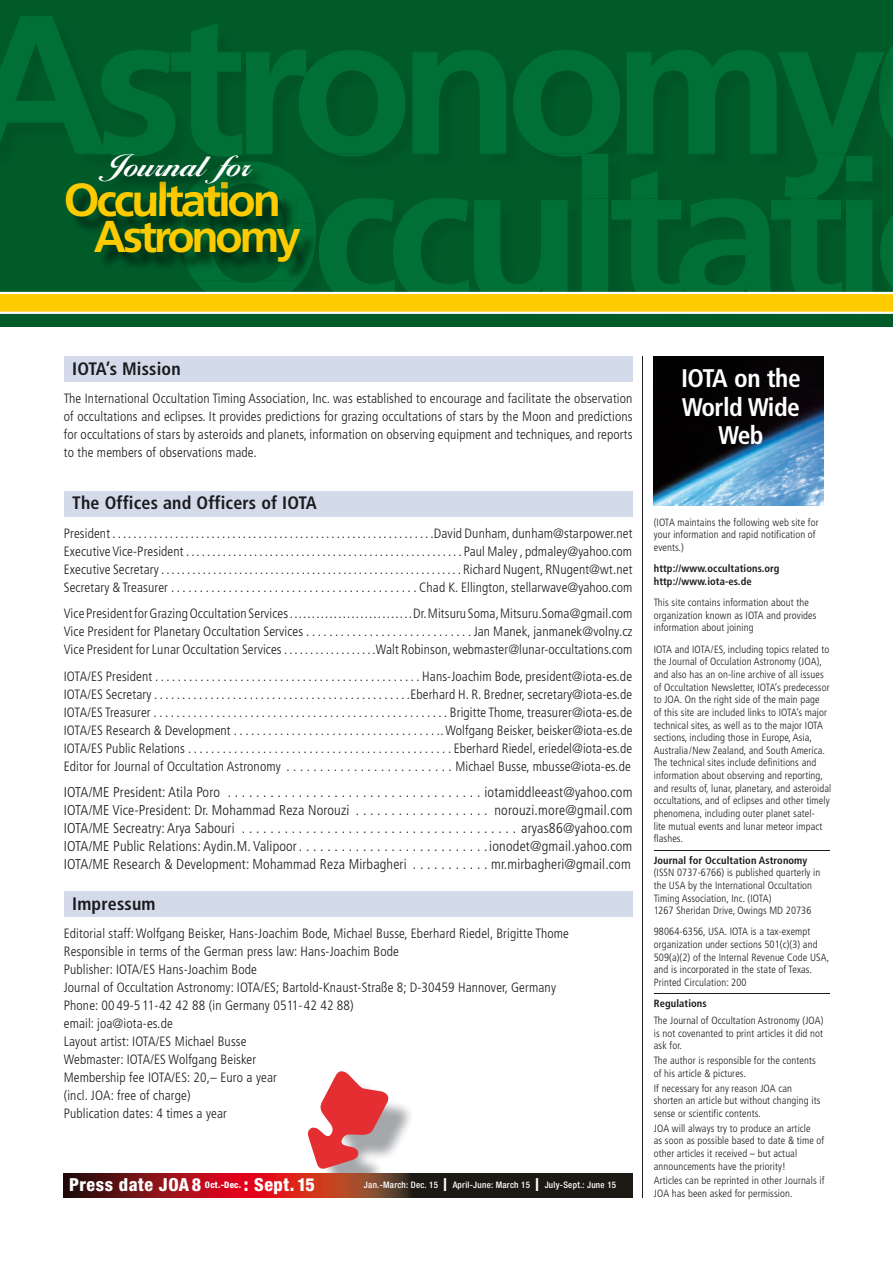
<style>
.page{position:relative;width:893px;height:1263px;background:#fff}
.page>*{position:absolute;margin:0;border:0;box-sizing:border-box;transform-origin:0 0}
.t1{font:700 46.35px "Frutiger";letter-spacing:-.07em;color:#fecb00}
.t2{font:700 44.55px "Frutiger";letter-spacing:-.07em;color:#fecb00}
.t3{font:700 43.05px "Ballantines";letter-spacing:.01em;color:#fff}
.t4{font:700 condensed 25.5px/28.5px "Frutiger";letter-spacing:-.02em;color:#fff;text-align:center}
.t5{font:700 condensed 18px "Frutiger";letter-spacing:.01em;color:#1b1b1f}
.t6{font:800 condensed 18px "Helvetica Neue";letter-spacing:.03em;color:#fff}
.t7{font:300 condensed 14.25px/18px "Frutiger";letter-spacing:.01em;color:#1b1b1f;text-align:justify}
.t8{font:300 condensed 13.5px/18px "Frutiger";letter-spacing:.01em;color:#1b1b1f;text-align:justify}
.t9{font:300 condensed 10.5px/12.6px "Frutiger";letter-spacing:.01em;color:#1b1b1f}
.t10{font:700 condensed 10.5px/12.6px "Frutiger";letter-spacing:.01em;color:#1b1b1f}
.t11{font:500 condensed 9px "Helvetica Neue";letter-spacing:.03em;color:#fff}
.s1{font-size:9px}
.s2{font-size:18px}
</style>
<div class="page">
<div style="left:0;top:0;width:893px;height:330px;background:#005b29"></div>
<img style="left:0;top:19px;width:879px;height:135px">
<img style="left:0;top:154px;width:873px;height:138px">
<svg style="left:267px;top:182px;width:11px;height:2px"></svg>
<img style="left:66px;top:182px;width:31px;height:16px">
<img style="left:879px;top:52px;width:3px;height:63px">
<img style="left:884px;top:46px;width:9px;height:93px">
<img style="left:882px;top:52px;width:2px;height:70px">
<img style="left:870px;top:198px;width:12px;height:94px">
<img style="left:870px;top:171px;width:3px;height:27px">
<img style="left:882px;top:215px;width:11px;height:77px">
<div style="left:0;top:327px;width:893px;height:214px;background:#fff"></div>
<div style="left:0;top:293px;width:893px;height:20px;background:#fecb00"></div>
<hr style="left:0;top:292px;width:893px;height:2px;background:#fff">
<hr style="left:0;top:312px;width:893px;height:2px;background:#fff">
<img style="left:69px;top:184px;width:227px;height:51px">
<img style="left:69px;top:198px;width:209px;height:19px">
<img style="left:69px;top:184px;width:209px;height:14px">
<img style="left:96px;top:223px;width:222px;height:57px">
<img style="left:96px;top:223px;width:200px;height:12px">
<img style="left:97px;top:152px;width:170px;height:2px">
<img style="left:97px;top:154px;width:170px;height:30px">
<img style="left:97px;top:198px;width:170px;height:2px">
<img style="left:97px;top:184px;width:170px;height:14px">
<img style="left:326px;top:1103px;width:85px;height:70px">
<svg style="left:308px;top:1071px;width:81px;height:98px"></svg>
<svg style="left:64px;top:1173px;width:568px;height:24px;background:#691c18"></svg>
<div style="left:64px;top:491px;width:568px;height:25px;background:#d3dbea"></div>
<div style="left:64px;top:891px;width:568px;height:26px;background:#d3dbea"></div>
<div style="left:64px;top:356px;width:568px;height:26px;background:#d3dbea"></div>
<hr style="left:642px;top:356px;width:1px;height:841px;background:#1b1b1f">
<hr style="left:654px;top:850px;width:175px;height:1px;background:#1b1b1f">
<img style="left:654px;top:357px;width:170px;height:149px">
<hr style="left:654px;top:993px;width:175px;height:1px;background:#1b1b1f">
<h3 class="t3" style="left:108px;top:140px;width:148px">Journal for</h3>
<h1 class="t1" style="left:64px;top:173px;width:219px">Occultation</h1>
<h2 class="t2" style="left:94px;top:211px;width:209px">Astronomy</h2>
<h3 class="t5" style="left:72px;top:358px;width:110px">IOTA’s Mission</h3>
<p class="t8" style="left:64px;top:390px;width:570px">The International Occultation Timing Association, Inc. was established to encourage and facilitate the observation of occultations and eclipses. It provides predictions for grazing occultations of stars by the Moon and predictions for occultations of stars by asteroids and planets, information on observing equipment and techniques, and reports to the members of observations made.</p>
<h3 class="t5" style="left:72px;top:492px;width:246px">The Offices and Officers of IOTA</h3>
<p class="t8" style="left:64px;top:524px;width:570px">President . . . . . . . . . . . . . . . . . . . . . . . . . . . . . . . . . . . . . . . . . . . . . . . . . . . . . . . . . . . . . .David Dunham, dunham@starpower.net Executive Vice-President . . . . . . . . . . . . . . . . . . . . . . . . . . . . . . . . . . . . . . . . . . . . . . . . . . . . . Paul Maley , pdmaley@yahoo.com Executive Secretary . . . . . . . . . . . . . . . . . . . . . . . . . . . . . . . . . . . . . . . . . . . . . . . . . . . . . . . . . . Richard Nugent, RNugent@wt.net Secretary &amp; Treasurer . . . . . . . . . . . . . . . . . . . . . . . . . . . . . . . . . . . . . . . . . . . Chad K. Ellington, stellarwave@yahoo.com</p>
<p class="t8" style="left:64px;top:605px;width:570px">Vice President for Grazing Occultation Services . . . . . . . . . . . . . . . . . . . . . . . . . . . . Dr. Mitsuru Soma, Mitsuru.Soma@gmail.com Vice President for Planetary Occultation Services . . . . . . . . . . . . . . . . . . . . . . . . . . . . . Jan Manek, janmanek@volny.cz Vice President for Lunar Occultation Services . . . . . . . . . . . . . . . . . .Walt Robinson, webmaster@lunar-occultations.com</p>
<p class="t8" style="left:64px;top:667px;width:570px">IOTA/ES President . . . . . . . . . . . . . . . . . . . . . . . . . . . . . . . . . . . . . . . . . . . . . . . Hans-Joachim Bode, president@iota-es.de IOTA/ES Secretary . . . . . . . . . . . . . . . . . . . . . . . . . . . . . . . . . . . . . . . . . . . . . .Eberhard H. R. Bredner, secretary@iota-es.de IOTA/ES Treasurer . . . . . . . . . . . . . . . . . . . . . . . . . . . . . . . . . . . . . . . . . . . . . . . . . . . . Brigitte Thome, treasurer@iota-es.de IOTA/ES Research &amp; Development . . . . . . . . . . . . . . . . . . . . . . . . . . . . . . . . . . . .. Wolfgang Beisker, beisker@iota-es.de IOTA/ES Public Relations . . . . . . . . . . . . . . . . . . . . . . . . . . . . . . . . . . . . . . . . . . . . . . Eberhard Riedel, eriedel@iota-es.de Editor for Journal of Occultation Astronomy . . . . . . . . . . . . . . . . . . . . . . . . . Michael Busse, mbusse@iota-es.de</p>
<p class="t7" style="left:64px;top:784px;width:570px">IOTA/ME President: Atila Poro . . . . . . . . . . . . . . . . . . . . . . . . . . . . . . . . . . . . iotamiddleeast@yahoo.com IOTA/ME Vice-President: Dr. Mohammad Reza Norouzi . . . . . . . . . . . . . . . . . . . norouzi.more@gmail.com IOTA/ME Secreatry: Arya Sabouri . . . . . . . . . . . . . . . . . . . . . . . . . . . . . . . . . . . . . . . aryas86@yahoo.com IOTA/ME Public Relations: Aydin.M. Valipoor . . . . . . . . . . . . . . . . . . . . . . . . . . .ionodet@gmail.yahoo.com IOTA/ME Research &amp; Development: Mohammad Reza Mirbagheri . . . . . . . . . . . mr.mirbagheri@gmail.com</p>
<h3 class="t5" style="left:72px;top:892px;width:85px">Impressum</h3>
<p class="t8" style="left:64px;top:925px;width:507px;text-align:left">Editorial staff: Wolfgang Beisker, Hans-Joachim Bode, Michael Busse, Eberhard Riedel, Brigitte Thome Responsible in terms of the German press law: Hans-Joachim Bode<br>Publisher: IOTA/ES Hans-Joachim Bode<br>Journal of Occultation Astronomy: IOTA/ES; Bartold-Knaust-Straße 8; D-30459 Hannover, Germany Phone: 00 49-5 11-42 42 88 (in Germany 0511-42 42 88)<br>email: joa@iota-es.de<br>Layout artist: IOTA/ES Michael Busse<br>Webmaster: IOTA/ES Wolfgang Beisker<br>Membership fee IOTA/ES: 20,– Euro a year<br>(incl. JOA: free of charge)<br>Publication dates: 4 times a year</p>
<h3 class="t6" style="left:69px;top:1173px;width:247px">Press date JOA 8 <span class="s1">Oct.-Dec.</span> : Sept. 15</h3>
<p class="t11" style="left:364px;top:1180px;width:254px">Jan.-March: Dec. 15 <span class="s2">I</span> April-June: March 15 <span class="s2">I</span> July-Sept.: June 15</p>
<h3 class="t4" style="left:681px;top:364px;width:121px">IOTA on the<br>World Wide<br>Web</h3>
<p class="t9" style="left:654px;top:516px;width:166px">(IOTA maintains the following web site for your information and rapid notification of events.)</p>
<p class="t10" style="left:654px;top:562px;width:127px">http://www.occultations.org http://www.iota-es.de</p>
<p class="t9" style="left:654px;top:596px;width:164px">This site contains information about the organization known as IOTA and provides information about joining</p>
<p class="t9" style="left:654px;top:643px;width:179px">IOTA and IOTA/ES, including topics related to the Journal of Occulation Astronomy (JOA), and also has an on-line archive of all issues of Occultation Newsletter, IOTA’s predecessor to JOA. On the right side of the main page<br>of this site are included links to IOTA’s major technical sites, as well as to the major IOTA sections, including those in Europe, Asia, Australia/New Zealand, and South America.<br>The technical sites include definitions and information about observing and reporting, and results of, lunar, planetary, and asteroidal occultations, and of eclipses and other timely phenomena, including outer planet satel-<br>lite mutual events and lunar meteor impact flashes.</p>
<p class="t10" style="left:654px;top:854px;width:155px">Journal for Occultation Astronomy</p>
<p class="t9" style="left:654px;top:866px;width:168px">(ISSN 0737-6766) is published quarterly in the USA by the International Occultation Timing Association, Inc. (IOTA)<br>1267 Sheridan Drive, Owings MD 20736</p>
<p class="t9" style="left:654px;top:925px;width:177px">98064-6356, USA. IOTA is a tax-exempt organization under sections 501(c)(3) and 509(a)(2) of the Internal Revenue Code USA, and is incorporated in the state of Texas.<br>Printed Circulation: 200</p>
<p class="t10" style="left:654px;top:997px;width:54px">Regulations</p>
<p class="t9" style="left:654px;top:1014px;width:171px;text-align:justify">The Journal of Occultation Astronomy (JOA) is not covenanted to print articles it did not ask for.</p>
<p class="t9" style="left:654px;top:1054px;width:164px">The author is responsible for the contents of his article &amp; pictures.</p>
<p class="t9" style="left:654px;top:1082px;width:168px">If necessary for any reason JOA can shorten an article but without changing its sense or scientific contents.</p>
<p class="t9" style="left:654px;top:1122px;width:172px">JOA will always try to produce an article<br>as soon as possible based to date &amp; time of other articles it received – but actual announcements have the priority!</p>
<p class="t9" style="left:654px;top:1174px;width:172px">Articles can be reprinted in other Journals if<br>JOA has been asked for permission.</p>
</div>
